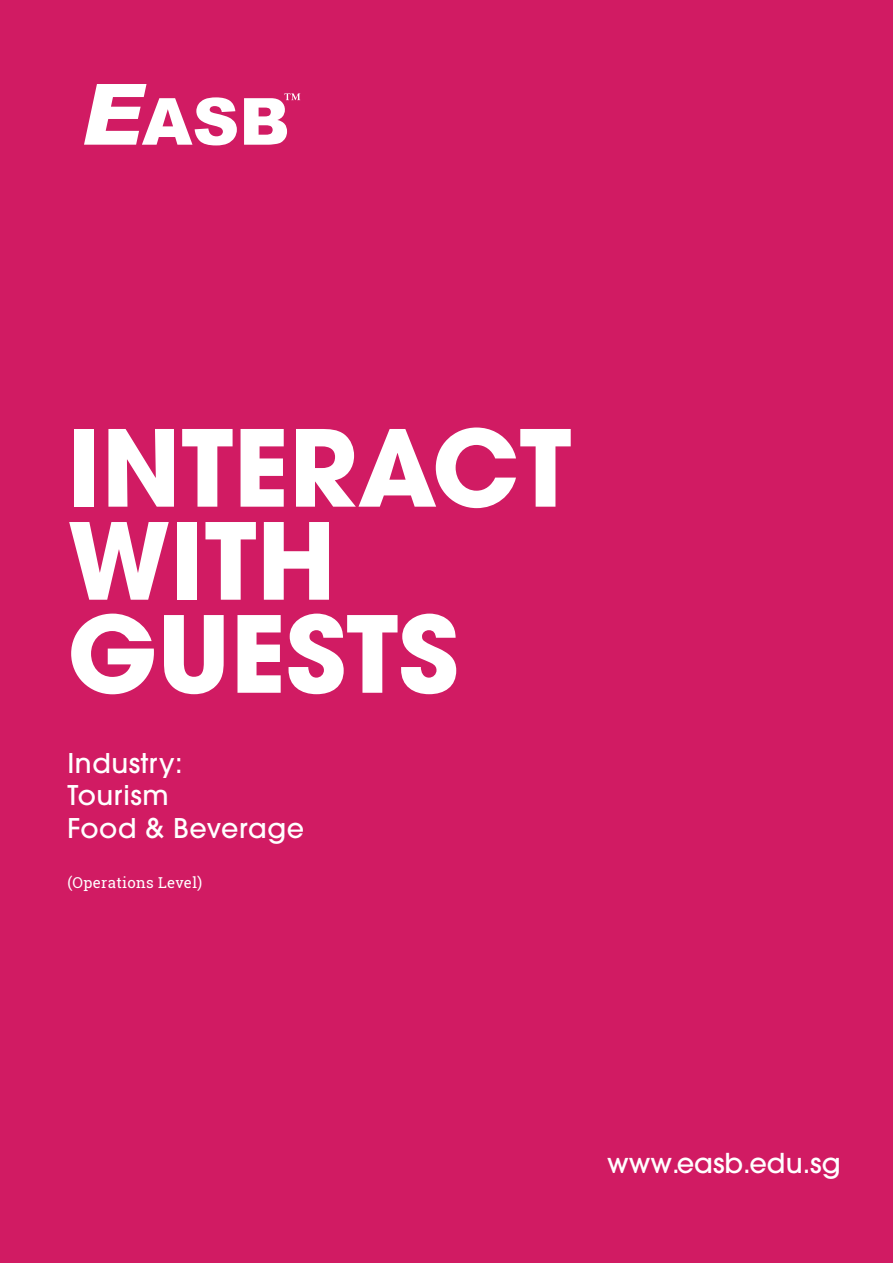
<style>
.page{position:relative;width:893px;height:1263px;background:#d11b63}
.page>*{position:absolute;margin:0;border:0;box-sizing:border-box;transform-origin:0 0}
.t1{font:700 105px/93px "ITC Avant Garde Pro";color:#fff}
.t2{font:500 27.3px "ITC Avant Garde Pro";color:#fff}
.t3{font:500 27px/32.4px "ITC Avant Garde Pro";letter-spacing:.02em;color:#fff}
.t4{font:15px "Roboto Slab";letter-spacing:.02em;color:#fff}
</style>
<div class="page">
<svg style="left:84px;top:84px;width:153px;height:61px"></svg>
<svg style="left:244px;top:93px;width:56px;height:52px"></svg>
<h1 class="t1" style="left:68px;top:420px;width:506px">INTERACT<br>WITH<br>GUESTS</h1>
<p class="t3" style="left:68px;top:747px;width:238px">Industry:<br>Tourism<br>Food &amp; Beverage</p>
<p class="t4" style="left:68px;top:872px;width:136px">(Operations Level)</p>
<p class="t2" style="left:607px;top:1146px;width:235px">www.easb.edu.sg</p>
</div>
